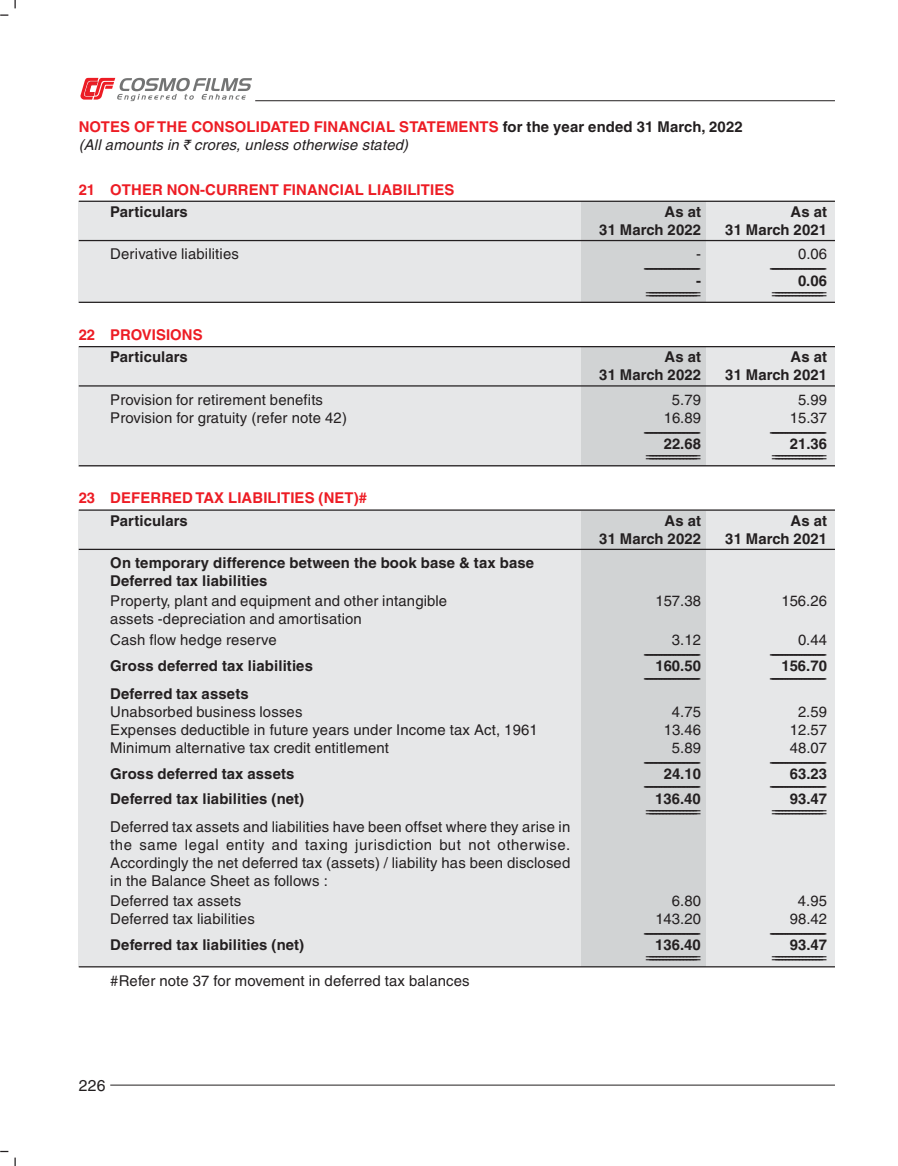
<style>
.page{position:relative;width:898px;height:1166px;background:#fff}
.page>*{position:absolute;margin:0;border:0;box-sizing:border-box;transform-origin:0 0}
.t1{font:15.75px "Helvetica";color:#231f20}
.t2{font:14.88px/17.8px "Helvetica";letter-spacing:.01em;color:#231f20}
.t3{font:700 14.88px/17.8px "Helvetica";letter-spacing:.01em;color:#231f20}
.t4{font:italic 14.88px/17.8px "Helvetica";color:#231f20}
.t5{font:700 14.88px "Helvetica";letter-spacing:.01em;color:#ed1c24}
.s1{font-weight:700;font-style:normal;color:#ed1c24}
.s2{font-weight:700;font-style:normal}
.s3{font-family:"Rupee Foradian";font-size:14px}
</style>
<div class="page">
<hr style="left:110px;top:1084px;width:725px;height:1px;background:#231f20">
<hr style="left:255px;top:100px;width:580px;height:1px;background:#231f20">
<svg style="left:14px;top:0;width:2px;height:8px"></svg>
<svg style="left:0;top:14px;width:8px;height:2px"></svg>
<svg style="left:14px;top:1157px;width:2px;height:9px"></svg>
<svg style="left:0;top:1150px;width:8px;height:2px"></svg>
<svg style="left:80px;top:78px;width:172px;height:23px"></svg>
<div style="left:79px;top:510px;width:756px;height:457px;background:#e6e7e8"></div>
<div style="left:581px;top:510px;width:125px;height:456px;background:#d1d3d4"></div>
<div style="left:79px;top:201px;width:756px;height:101px;background:#e6e7e8"></div>
<div style="left:581px;top:201px;width:125px;height:101px;background:#d1d3d4"></div>
<div style="left:79px;top:347px;width:756px;height:119px;background:#e6e7e8"></div>
<div style="left:581px;top:347px;width:125px;height:119px;background:#d1d3d4"></div>
<hr style="left:79px;top:201px;width:756px;height:1px;background:#231f20">
<hr style="left:79px;top:240px;width:756px;height:1px;background:#231f20">
<hr style="left:79px;top:302px;width:756px;height:1px;background:#231f20">
<hr style="left:79px;top:346px;width:756px;height:1px;background:#231f20">
<hr style="left:79px;top:385px;width:756px;height:1px;background:#231f20">
<hr style="left:79px;top:465px;width:756px;height:1px;background:#231f20">
<hr style="left:79px;top:509px;width:756px;height:2px;background:#231f20">
<hr style="left:79px;top:549px;width:756px;height:1px;background:#231f20">
<hr style="left:79px;top:966px;width:756px;height:1px;background:#231f20">
<p class="t4" style="left:79px;top:119px;width:665px"><span class="s1">NOTES OF THE CONSOLIDATED FINANCIAL STATEMENTS</span> <span class="s2">for the year ended 31 March, 2022 </span>(All amounts in <span class="s3">`</span> crores, unless otherwise stated)</p>
<p class="t5" style="left:79px;top:184px;width:377px">21 OTHER NON-CURRENT FINANCIAL LIABILITIES</p>
<p class="t3" style="left:110px;top:204px;width:79px">Particulars</p>
<p class="t3" style="left:664px;top:204px;width:38px">As at</p>
<p class="t3" style="left:790px;top:204px;width:38px">As at</p>
<p class="t3" style="left:599px;top:222px;width:103px">31 March 2022</p>
<p class="t3" style="left:725px;top:222px;width:103px">31 March 2021</p>
<p class="t2" style="left:110px;top:246px;width:130px">Derivative liabilities</p>
<p class="t2" style="left:696px;top:246px;width:6px">-</p>
<p class="t2" style="left:798px;top:246px;width:30px">0.06</p>
<p class="t2" style="left:643px;top:260px;width:59px">-----------------------------------</p>
<p class="t2" style="left:769px;top:260px;width:59px">-----------------------------------</p>
<p class="t3" style="left:696px;top:273px;width:6px">-</p>
<p class="t3" style="left:798px;top:273px;width:30px">0.06</p>
<p class="t2" style="left:645px;top:285px;width:57px">===============</p>
<p class="t2" style="left:771px;top:285px;width:57px">===============</p>
<p class="t5" style="left:79px;top:329px;width:125px">22 PROVISIONS</p>
<p class="t3" style="left:110px;top:350px;width:79px">Particulars</p>
<p class="t3" style="left:664px;top:350px;width:38px">As at</p>
<p class="t3" style="left:790px;top:350px;width:38px">As at</p>
<p class="t3" style="left:599px;top:367px;width:103px">31 March 2022</p>
<p class="t3" style="left:725px;top:367px;width:103px">31 March 2021</p>
<p class="t2" style="left:110px;top:392px;width:214px">Provision for retirement benefits</p>
<p class="t2" style="left:672px;top:392px;width:30px">5.79</p>
<p class="t2" style="left:798px;top:392px;width:30px">5.99</p>
<p class="t2" style="left:110px;top:410px;width:238px">Provision for gratuity (refer note 42)</p>
<p class="t2" style="left:664px;top:410px;width:39px">16.89</p>
<p class="t2" style="left:790px;top:410px;width:39px">15.37</p>
<p class="t2" style="left:643px;top:424px;width:59px">-----------------------------------</p>
<p class="t2" style="left:769px;top:424px;width:59px">-----------------------------------</p>
<p class="t3" style="left:664px;top:436px;width:39px">22.68</p>
<p class="t3" style="left:790px;top:436px;width:39px">21.36</p>
<p class="t2" style="left:645px;top:448px;width:57px">===============</p>
<p class="t2" style="left:771px;top:448px;width:57px">===============</p>
<p class="t5" style="left:79px;top:492px;width:290px">23 DEFERRED TAX LIABILITIES (NET)#</p>
<p class="t3" style="left:110px;top:513px;width:79px">Particulars</p>
<p class="t3" style="left:664px;top:513px;width:38px">As at</p>
<p class="t3" style="left:790px;top:513px;width:38px">As at</p>
<p class="t3" style="left:599px;top:531px;width:103px">31 March 2022</p>
<p class="t3" style="left:725px;top:531px;width:103px">31 March 2021</p>
<p class="t3" style="left:110px;top:555px;width:425px">On temporary difference between the book base &amp; tax base<br>Deferred tax liabilities</p>
<p class="t2" style="left:110px;top:593px;width:338px">Property, plant and equipment and other intangible</p>
<p class="t2" style="left:655px;top:593px;width:47px">157.38</p>
<p class="t2" style="left:781px;top:593px;width:47px">156.26</p>
<p class="t2" style="left:110px;top:610px;width:253px;line-height:20.3px">assets -depreciation and amortisation<br>Cash flow hedge reserve</p>
<p class="t2" style="left:672px;top:632px;width:30px">3.12</p>
<p class="t2" style="left:798px;top:632px;width:30px">0.44</p>
<p class="t2" style="left:643px;top:646px;width:59px">-----------------------------------</p>
<p class="t2" style="left:769px;top:646px;width:59px">-----------------------------------</p>
<p class="t3" style="left:110px;top:658px;width:204px">Gross deferred tax liabilities</p>
<p class="t3" style="left:655px;top:658px;width:47px">160.50</p>
<p class="t3" style="left:781px;top:658px;width:47px">156.70</p>
<p class="t2" style="left:643px;top:670px;width:59px">-----------------------------------</p>
<p class="t2" style="left:769px;top:670px;width:59px">-----------------------------------</p>
<p class="t3" style="left:110px;top:686px;width:140px">Deferred tax assets</p>
<p class="t2" style="left:110px;top:704px;width:194px">Unabsorbed business losses</p>
<p class="t2" style="left:672px;top:704px;width:30px">4.75</p>
<p class="t2" style="left:798px;top:704px;width:30px">2.59</p>
<p class="t2" style="left:110px;top:722px;width:429px">Expenses deductible in future years under Income tax Act, 1961</p>
<p class="t2" style="left:664px;top:722px;width:39px">13.46</p>
<p class="t2" style="left:790px;top:722px;width:39px">12.57</p>
<p class="t2" style="left:110px;top:740px;width:280px">Minimum alternative tax credit entitlement</p>
<p class="t2" style="left:672px;top:740px;width:30px">5.89</p>
<p class="t2" style="left:790px;top:740px;width:39px">48.07</p>
<p class="t2" style="left:643px;top:754px;width:59px">-----------------------------------</p>
<p class="t2" style="left:769px;top:754px;width:59px">-----------------------------------</p>
<p class="t3" style="left:110px;top:766px;width:186px">Gross deferred tax assets</p>
<p class="t3" style="left:664px;top:766px;width:39px">24.10</p>
<p class="t3" style="left:790px;top:766px;width:39px">63.23</p>
<p class="t2" style="left:643px;top:778px;width:59px">-----------------------------------</p>
<p class="t2" style="left:769px;top:778px;width:59px">-----------------------------------</p>
<p class="t3" style="left:110px;top:791px;width:195px">Deferred tax liabilities (net)</p>
<p class="t3" style="left:655px;top:791px;width:47px">136.40</p>
<p class="t3" style="left:790px;top:791px;width:39px">93.47</p>
<p class="t2" style="left:645px;top:803px;width:57px">===============</p>
<p class="t2" style="left:771px;top:803px;width:57px">===============</p>
<p class="t2" style="left:110px;top:819px;width:461px;text-align:justify">Deferred tax assets and liabilities have been offset where they arise in the same legal entity and taxing jurisdiction but not otherwise.<br>Accordingly the net deferred tax (assets) / liability has been disclosed in the Balance Sheet as follows :</p>
<p class="t2" style="left:110px;top:893px;width:132px">Deferred tax assets</p>
<p class="t2" style="left:672px;top:893px;width:30px">6.80</p>
<p class="t2" style="left:798px;top:893px;width:30px">4.95</p>
<p class="t2" style="left:110px;top:911px;width:146px">Deferred tax liabilities</p>
<p class="t2" style="left:655px;top:911px;width:47px">143.20</p>
<p class="t2" style="left:790px;top:911px;width:39px">98.42</p>
<p class="t2" style="left:643px;top:925px;width:59px">-----------------------------------</p>
<p class="t2" style="left:769px;top:925px;width:59px">-----------------------------------</p>
<p class="t3" style="left:110px;top:937px;width:195px">Deferred tax liabilities (net)</p>
<p class="t3" style="left:655px;top:937px;width:47px">136.40</p>
<p class="t3" style="left:790px;top:937px;width:39px">93.47</p>
<p class="t2" style="left:645px;top:949px;width:57px">===============</p>
<p class="t2" style="left:771px;top:949px;width:57px">===============</p>
<p class="t2" style="left:110px;top:973px;width:361px">#Refer note 37 for movement in deferred tax balances</p>
<p class="t1" style="left:79px;top:1079px;width:28px">226</p>
</div>
